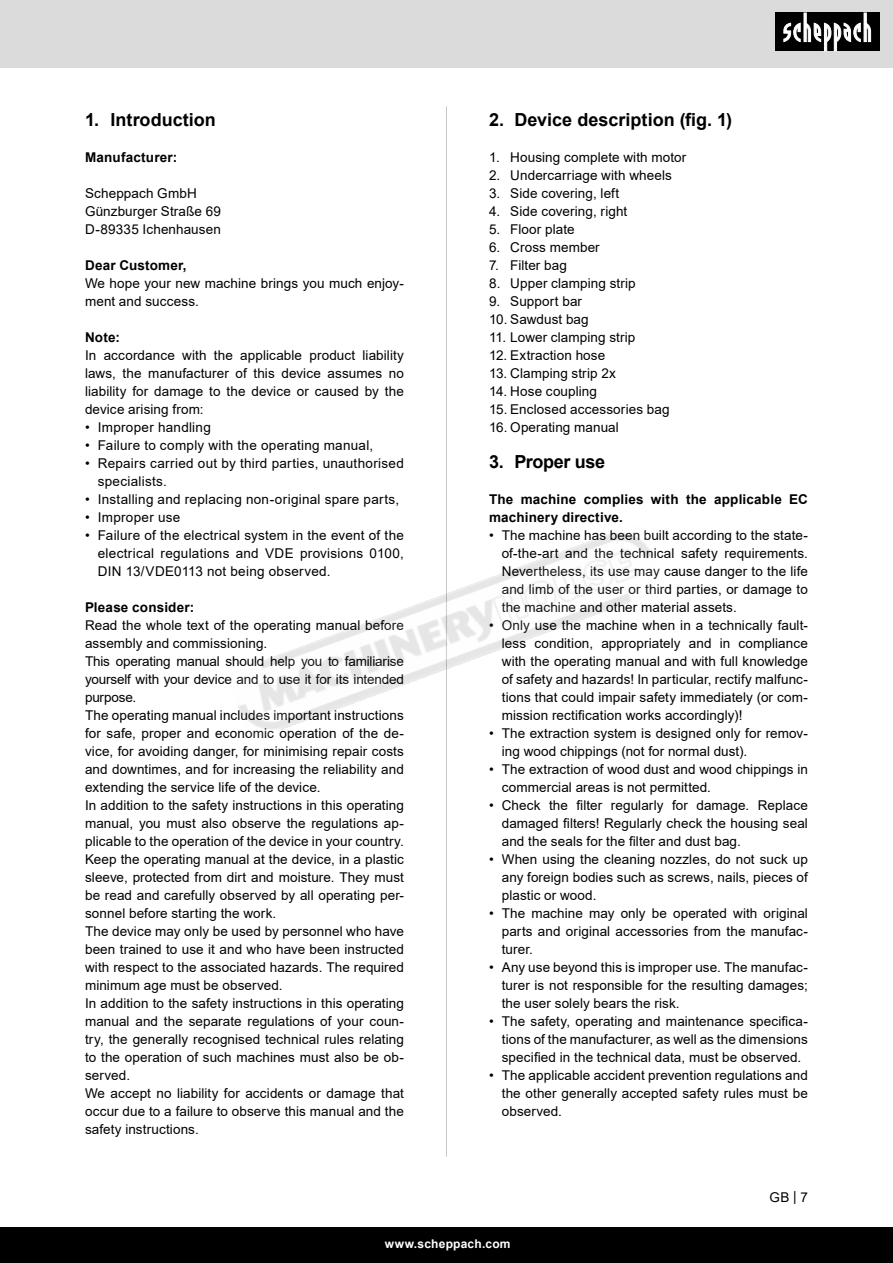
<style>
.page{position:relative;width:893px;height:1263px;background:#fff}
.page>*{position:absolute;margin:0;border:0;box-sizing:border-box;transform-origin:0 0}
.t1{font:700 18px "Arial";color:#000}
.t2{font:700 18px "Arial";letter-spacing:-.02em;color:#000}
.t3{font:13.5px/18px "Arial";letter-spacing:.005em;color:#000;text-align:justify}
.t4{font:700 13.5px/18px "Arial";letter-spacing:.015em;color:#000}
.t5{font:700 12px "Arial";letter-spacing:.02em;color:#fff}
</style>
<div class="page">
<div style="left:0;top:0;width:893px;height:67px;background:#dbdbdb"></div>
<div style="left:775px;top:13px;width:105px;height:38px;background:#000"></div>
<svg style="left:783px;top:13px;width:88px;height:38px"></svg>
<div style="left:0;top:1227px;width:893px;height:36px;background:#000"></div>
<hr style="left:446px;top:106px;width:1px;height:1051px;background:#c8c8c8">
<img style="left:238px;top:532px;width:416px;height:199px">
<h1 class="t1" style="left:85px;top:107px;width:132px">1. Introduction</h1>
<p class="t4" style="left:85px;top:148px;width:94px">Manufacturer:</p>
<p class="t3" style="left:85px;top:184px;width:137px;text-align:left">Scheppach GmbH<br>Günzburger Straße 69<br>D-89335 Ichenhausen</p>
<p class="t4" style="left:85px;top:256px;width:103px">Dear Customer,</p>
<p class="t3" style="left:85px;top:274px;width:320px">We hope your new machine brings you much enjoy&shy;ment and success.</p>
<p class="t4" style="left:85px;top:328px;width:36px">Note:</p>
<p class="t3" style="left:85px;top:346px;width:320px">In accordance with the applicable product liability laws, the manufacturer of this device assumes no liability for damage to the device or caused by the device arising from:</p>
<p class="t3" style="left:85px;top:418px;width:127px">• Improper handling</p>
<p class="t3" style="left:85px;top:436px;width:290px">• Failure to comply with the operating manual,</p>
<p class="t3" style="left:98px;top:454px;width:308px;text-indent:-13px">• Repairs carried out by third parties, unauthorised specialists.</p>
<p class="t3" style="left:85px;top:490px;width:316px">• Installing and replacing non-original spare parts,</p>
<p class="t3" style="left:85px;top:508px;width:97px">• Improper use</p>
<p class="t3" style="left:98px;top:526px;width:308px;text-indent:-13px">• Failure of the electrical system in the event of the electrical regulations and VDE provisions 0100, DIN 13/VDE0113 not being observed.</p>
<p class="t4" style="left:85px;top:598px;width:111px">Please consider:</p>
<p class="t3" style="left:85px;top:616px;width:320px;text-align:left">Read the whole text of the operating manual before assembly and commissioning.<br>This operating manual should help you to familiarise yourself with your device and to use it for its intended purpose.<br>The operating manual includes important instructions for safe, proper and economic operation of the de&shy;vice, for avoiding danger, for minimising repair costs and downtimes, and for increasing the reliability and extending the service life of the device.<br>In addition to the safety instructions in this operating manual, you must also observe the regulations ap&shy;plicable to the operation of the device in your country.<br>Keep the operating manual at the device, in a plastic sleeve, protected from dirt and moisture. They must be read and carefully observed by all operating per&shy;sonnel before starting the work.<br>The device may only be used by personnel who have been trained to use it and who have been instructed with respect to the associated hazards. The required minimum age must be observed.<br>In addition to the safety instructions in this operating manual and the separate regulations of your coun&shy;try, the generally recognised technical rules relating to the operation of such machines must also be ob&shy;served.<br>We accept no liability for accidents or damage that occur due to a failure to observe this manual and the safety instructions.</p>
<h1 class="t1" style="left:489px;top:107px;width:245px">2. Device description (fig. 1)</h1>
<p class="t3" style="left:489px;top:148px;width:199px">1. Housing complete with motor</p>
<p class="t3" style="left:489px;top:166px;width:184px">2. Undercarriage with wheels</p>
<p class="t3" style="left:489px;top:184px;width:132px">3. Side covering, left</p>
<p class="t3" style="left:489px;top:202px;width:140px">4. Side covering, right</p>
<p class="t3" style="left:489px;top:220px;width:87px">5. Floor plate</p>
<p class="t3" style="left:489px;top:238px;width:112px">6. Cross member</p>
<p class="t3" style="left:489px;top:256px;width:79px">7. Filter bag</p>
<p class="t3" style="left:489px;top:274px;width:148px">8. Upper clamping strip</p>
<p class="t3" style="left:489px;top:292px;width:95px">9. Support bar</p>
<p class="t3" style="left:489px;top:310px;width:101px">10. Sawdust bag</p>
<p class="t3" style="left:489px;top:328px;width:148px">11. Lower clamping strip</p>
<p class="t3" style="left:489px;top:346px;width:118px">12. Extraction hose</p>
<p class="t3" style="left:489px;top:364px;width:128px">13. Clamping strip 2x</p>
<p class="t3" style="left:489px;top:382px;width:110px">14. Hose coupling</p>
<p class="t3" style="left:489px;top:400px;width:182px">15. Enclosed accessories bag</p>
<p class="t3" style="left:489px;top:418px;width:131px">16. Operating manual</p>
<h1 class="t2" style="left:489px;top:449px;width:118px">3. Proper use</h1>
<p class="t4" style="left:489px;top:490px;width:320px">The machine complies with the applicable EC machinery directive.</p>
<p class="t3" style="left:502px;top:526px;width:308px;text-indent:-13px">• The machine has been built according to the state&shy;of-the-art and the technical safety requirements.<br>Nevertheless, its use may cause danger to the life and limb of the user or third parties, or damage to the machine and other material assets.</p>
<p class="t3" style="left:502px;top:616px;width:308px;text-indent:-13px">• Only use the machine when in a technically fault&shy;less condition, appropriately and in compliance with the operating manual and with full knowledge of safety and hazards! In particular, rectify malfunc&shy;tions that could impair safety immediately (or com&shy;mission rectification works accordingly)!</p>
<p class="t3" style="left:502px;top:724px;width:308px;text-indent:-13px">• The extraction system is designed only for remov&shy;ing wood chippings (not for normal dust).</p>
<p class="t3" style="left:502px;top:760px;width:308px;text-indent:-13px">• The extraction of wood dust and wood chippings in commercial areas is not permitted.</p>
<p class="t3" style="left:502px;top:796px;width:308px;text-indent:-13px">• Check the filter regularly for damage. Replace damaged filters! Regularly check the housing seal and the seals for the filter and dust bag.</p>
<p class="t3" style="left:502px;top:850px;width:308px;text-indent:-13px">• When using the cleaning nozzles, do not suck up any foreign bodies such as screws, nails, pieces of plastic or wood.</p>
<p class="t3" style="left:502px;top:904px;width:308px;text-indent:-13px">• The machine may only be operated with original parts and original accessories from the manufac&shy;turer.</p>
<p class="t3" style="left:502px;top:958px;width:308px;text-indent:-13px">• Any use beyond this is improper use. The manufac&shy;turer is not responsible for the resulting damages; the user solely bears the risk.</p>
<p class="t3" style="left:502px;top:1012px;width:308px;text-indent:-13px">• The safety, operating and maintenance specifica&shy;tions of the manufacturer, as well as the dimensions specified in the technical data, must be observed.</p>
<p class="t3" style="left:502px;top:1066px;width:308px;text-indent:-13px">• The applicable accident prevention regulations and the other generally accepted safety rules must be observed.</p>
<p class="t3" style="left:770px;top:1188px;width:40px">GB | 7</p>
<p class="t5" style="left:385px;top:1235px;width:127px">www.scheppach.com</p>
</div>
